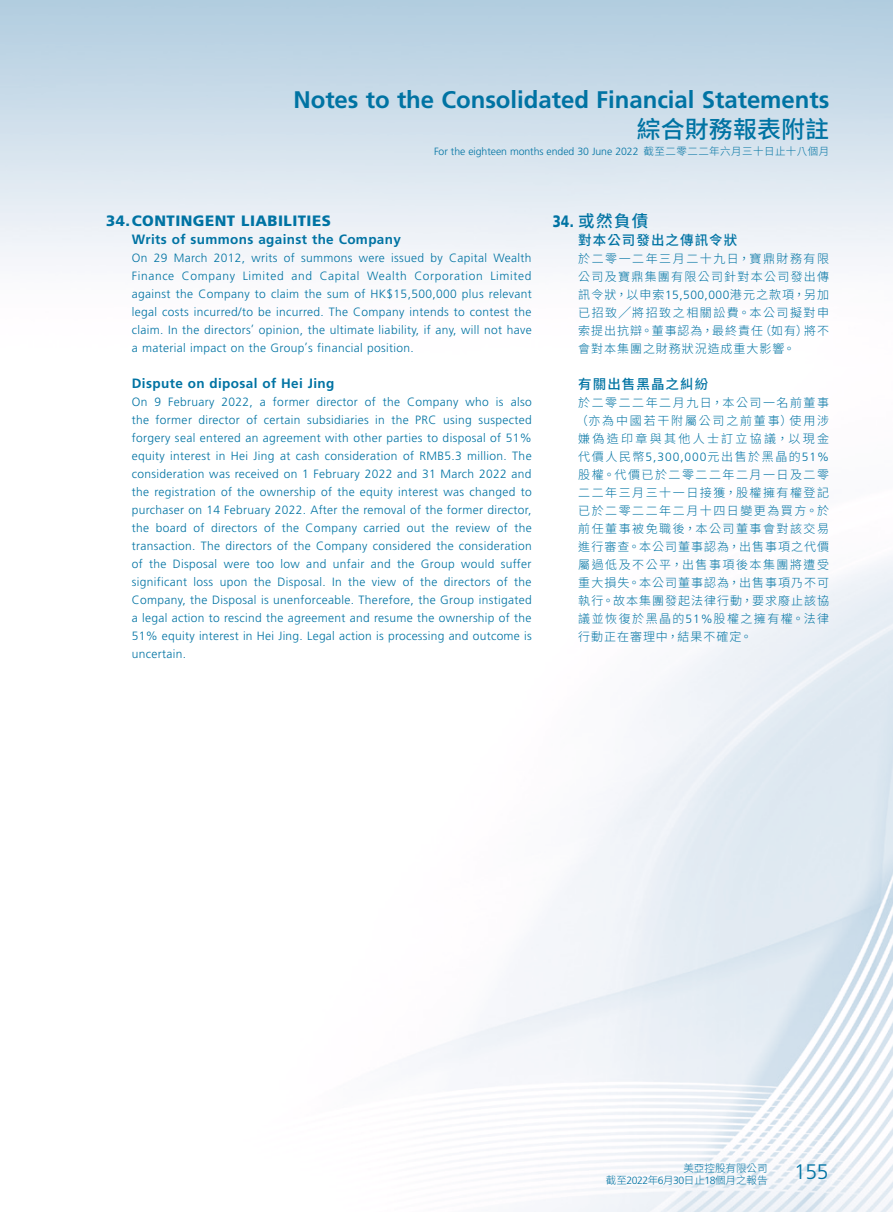
<style>
.page{position:relative;width:893px;height:1212px;background:#fff}
.page>*{position:absolute;margin:0;border:0;box-sizing:border-box;transform-origin:0 0}
.t1{font:700 24px "Frutiger LT Std";color:#0073a3}
.t2{font:500 24px "Source Han Sans TC";letter-spacing:.005em;color:#0073a3}
.t3{font:300 21px "Frutiger LT Std";color:#0073a3}
.C_Heading_1{font:500 16.5px "Source Han Sans TC";color:#0073a3}
.Heading_1{font:900 15px "Frutiger LT Std";letter-spacing:.03em;color:#0073a3}
.Heading_2{font:700 13.5px "Frutiger LT Std";letter-spacing:.03em;color:#0073a3}
.C_Heading_2{font:500 13.5px "Source Han Sans TC";letter-spacing:.08em;color:#0073a3}
.Body_Text{font:300 12px/18px "Frutiger LT Std";letter-spacing:.03em;color:#0073a3;text-align:justify}
.C_Body_Text{font:300 12px/18px "Source Han Sans TC";letter-spacing:.085em;color:#0073a3;text-align:justify}
.t4{font:300 10.5px "Frutiger LT Std";letter-spacing:-.005em;color:#0073a3}
.t5{font:300 10.5px/12.8px "Source Han Sans TC";letter-spacing:.005em;color:#0073a3;text-align:right}
.s1{font-family:"Source Han Sans TC"}
.s2{font-family:"Frutiger LT Std";font-weight:900}
.s3{font-family:"Frutiger LT Std"}
</style>
<div class="page">
<img style="left:0;top:0;width:893px;height:1212px">
<h1 class="t1" style="left:293px;top:85px;width:537px">Notes to the Consolidated Financial Statements</h1>
<h1 class="t2" style="left:637px;top:115px;width:194px">綜合財務報表附註</h1>
<p class="t4" style="left:434px;top:145px;width:397px">For the eighteen months ended 30 June 2022 <span class="s1">截至二零二二年六月三十日止十八個月</span></p>
<p class="Heading_1" style="left:106px;top:211px;width:226px">34. CONTINGENT LIABILITIES</p>
<p class="Heading_2" style="left:132px;top:231px;width:271px">Writs of summons against the Company</p>
<p class="Body_Text" style="left:132px;top:249px;width:401px">On 29 March 2012, writs of summons were issued by Capital Wealth Finance Company Limited and Capital Wealth Corporation Limited against the Company to claim the sum of HK$15,500,000 plus relevant legal costs incurred/to be incurred. The Company intends to contest the claim. In the directors’ opinion, the ultimate liability, if any, will not have a material impact on the Group’s financial position.</p>
<p class="Heading_2" style="left:132px;top:375px;width:204px">Dispute on diposal of Hei Jing</p>
<p class="Body_Text" style="left:132px;top:393px;width:401px">On 9 February 2022, a former director of the Company who is also the former director of certain subsidiaries in the PRC using suspected forgery seal entered an agreement with other parties to disposal of 51% equity interest in Hei Jing at cash consideration of RMB5.3 million. The consideration was received on 1 February 2022 and 31 March 2022 and the registration of the ownership of the equity interest was changed to purchaser on 14 February 2022. After the removal of the former director, the board of directors of the Company carried out the review of the transaction. The directors of the Company considered the consideration of the Disposal were too low and unfair and the Group would suffer significant loss upon the Disposal. In the view of the directors of the Company, the Disposal is unenforceable. Therefore, the Group instigated a legal action to rescind the agreement and resume the ownership of the 51% equity interest in Hei Jing. Legal action is processing and outcome is uncertain.</p>
<p class="C_Heading_1" style="left:553px;top:212px;width:97px"><span class="s2">34.</span> 或然負債</p>
<p class="C_Heading_2" style="left:578px;top:233px;width:161px">對本公司發出之傳訊令狀</p>
<p class="C_Body_Text" style="left:578px;top:250px;width:252px">於二零一二年三月二十九日，寶鼎財務有限公司及寶鼎集團有限公司針對本公司發出傳訊令狀，以申索<span class="s3">15,500,000</span>港元之款項，另加已招致╱將招致之相關訟費。本公司擬對申索提出抗辯。董事認為，最終責任（如有）將不會對本集團之財務狀況造成重大影響。</p>
<p class="C_Heading_2" style="left:578px;top:377px;width:131px">有關出售黑晶之糾紛</p>
<p class="C_Body_Text" style="left:576px;top:394px;width:255px">於二零二二年二月九日，本公司一名前董事（亦為中國若干附屬公司之前董事）使用涉嫌偽造印章與其他人士訂立協議，以現金代價人民幣<span class="s3">5,300,000</span>元出售於黑晶的<span class="s3">51%</span>股權。代價已於二零二二年二月一日及二零二二年三月三十一日接獲，股權擁有權登記已於二零二二年二月十四日變更為買方。於前任董事被免職後，本公司董事會對該交易進行審查。本公司董事認為，出售事項之代價屬過低及不公平，出售事項後本集團將遭受重大損失。本公司董事認為，出售事項乃不可執行。故本集團發起法律行動，要求廢止該協議並恢復於黑晶的<span class="s3">51%</span>股權之擁有權。法律行動正在審理中，結果不確定。</p>
<p class="t5" style="left:606px;top:1161px;width:163px">美亞控股有限公司<br>截至<span class="s3">2022</span>年<span class="s3">6</span>月<span class="s3">30</span>日止<span class="s3">18</span>個月之報告</p>
<h2 class="t3" style="left:794px;top:1160px;width:36px">155</h2>
</div>
